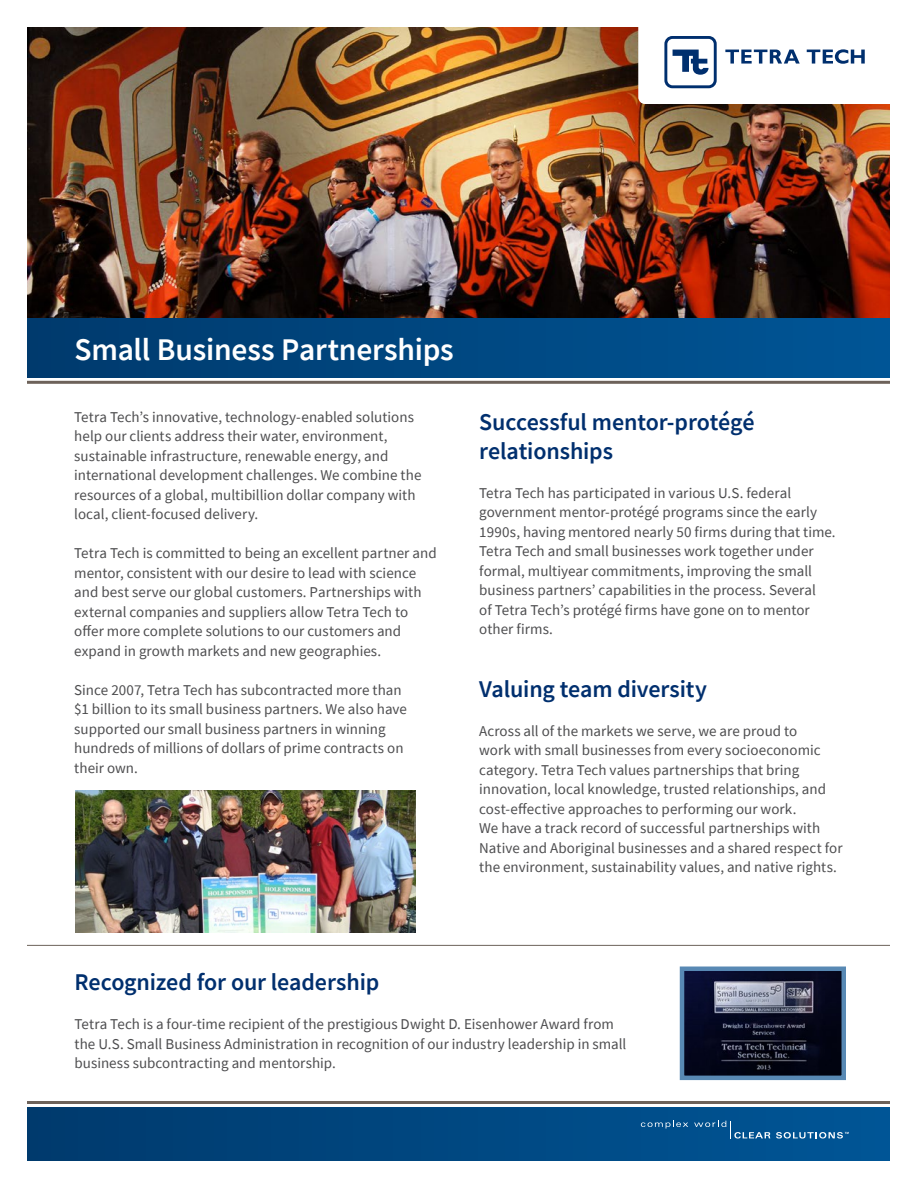
<style>
.page{position:relative;width:918px;height:1188px;background:#fff}
.page>*{position:absolute;margin:0;border:0;box-sizing:border-box;transform-origin:0 0}
.t1{font:600 31.5px "Source Sans Pro";letter-spacing:-.005em;color:#fff}
.t2{font:600 24px/28.8px "Source Sans Pro";letter-spacing:-.005em;color:#002f6e}
.t3{font:15px/19.5px "Source Sans Pro";color:#4d4d4f}
</style>
<div class="page">
<svg style="left:27px;top:1107px;width:863px;height:54px;background:#004780"></svg>
<hr style="left:27px;top:1102px;width:288px;height:2px;background:#6d625a">
<hr style="left:315px;top:1102px;width:288px;height:2px;background:#6d625a">
<hr style="left:603px;top:1102px;width:288px;height:2px;background:#6d625a">
<svg style="left:641px;top:1121px;width:47px;height:8px"></svg>
<svg style="left:694px;top:1121px;width:76px;height:18px"></svg>
<svg style="left:776px;top:1132px;width:73px;height:7px"></svg>
<img style="left:27px;top:27px;width:863px;height:292px">
<div style="left:27px;top:319px;width:864px;height:59px;background:linear-gradient(to right,#003a6d,#005696)"></div>
<svg style="left:638px;top:27px;width:252px;height:77px"></svg>
<hr style="left:27px;top:381px;width:864px;height:3px;background:#6d625a">
<hr style="left:27px;top:945px;width:864px;height:1px;background:#6d625a">
<img style="left:685px;top:972px;width:156px;height:103px">
<div style="left:680px;top:967px;width:166px;height:113px;border:4px solid #5889b4"></div>
<img style="left:75px;top:790px;width:341px;height:143px">
<h1 class="t1" style="left:75px;top:329px;width:381px">Small Business Partnerships</h1>
<p class="t3" style="left:74px;top:407px;width:349px">Tetra Tech’s innovative, technology-enabled solutions help our clients address their water, environment, sustainable infrastructure, renewable energy, and international development challenges. We combine the resources of a global, multibillion dollar company with local, client-focused delivery.</p>
<p class="t3" style="left:74px;top:543px;width:364px">Tetra Tech is committed to being an excellent partner and mentor, consistent with our desire to lead with science and best serve our global customers. Partnerships with external companies and suppliers allow Tetra Tech to offer more complete solutions to our customers and expand in growth markets and new geographies.</p>
<p class="t3" style="left:74px;top:680px;width:334px">Since 2007, Tetra Tech has subcontracted more than $1 billion to its small business partners. We also have supported our small business partners in winning hundreds of millions of dollars of prime contracts on their own.</p>
<h2 class="t2" style="left:479px;top:407px;width:277px">Successful mentor-protégé relationships</h2>
<p class="t3" style="left:479px;top:483px;width:358px">Tetra Tech has participated in various U.S. federal government mentor-protégé programs since the early 1990s, having mentored nearly 50 firms during that time.<br>Tetra Tech and small businesses work together under formal, multiyear commitments, improving the small business partners’ capabilities in the process. Several<br>of Tetra Tech’s protégé firms have gone on to mentor other firms.</p>
<h2 class="t2" style="left:479px;top:674px;width:229px">Valuing team diversity</h2>
<p class="t3" style="left:479px;top:721px;width:365px">Across all of the markets we serve, we are proud to<br>work with small businesses from every socioeconomic category. Tetra Tech values partnerships that bring innovation, local knowledge, trusted relationships, and cost-effective approaches to performing our work.<br>We have a track record of successful partnerships with Native and Aboriginal businesses and a shared respect for the environment, sustainability values, and native rights.</p>
<h2 class="t2" style="left:75px;top:967px;width:306px">Recognized for our leadership</h2>
<p class="t3" style="left:75px;top:1014px;width:553px">Tetra Tech is a four-time recipient of the prestigious Dwight D. Eisenhower Award from the U.S. Small Business Administration in recognition of our industry leadership in small business subcontracting and mentorship.</p>
</div>
